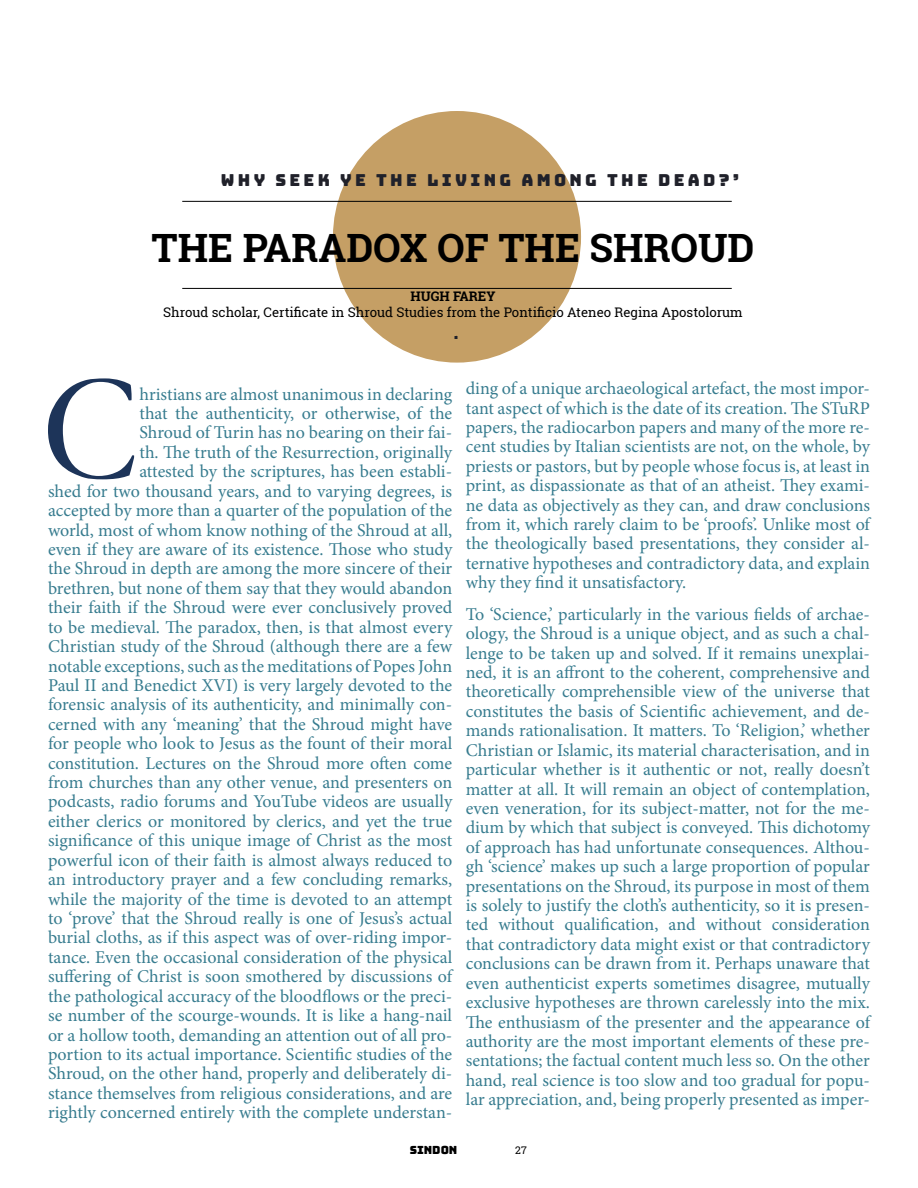
<style>
.page{position:relative;width:918px;height:1188px;background:#fff}
.page>*{position:absolute;margin:0;border:0;box-sizing:border-box;transform-origin:0 0}
.t1{font:154.5px "Garamond";color:#1d3459}
.t2{font:700 39px "Roboto Slab";color:#000}
.t3{font:18px/19.4px "Minion Pro";letter-spacing:-.005em;color:#377c8f;text-align:justify}
.t4{font:16.5px "Bungee";letter-spacing:.2em;color:#20212a}
.t5{font:13.2px "Roboto Slab";color:#000}
.t6{font:700 13.2px "Roboto Slab";color:#000}
.t7{font:11.25px "Bungee";color:#000}
.t8{font:10.5px "Roboto Slab";color:#000}
</style>
<div class="page">
<div style="left:333px;top:111px;width:248px;height:252px;background:#c59f65;border-radius:50%"></div>
<hr style="left:182px;top:288px;width:550px;height:1px;background:#000">
<hr style="left:182px;top:201px;width:550px;height:1px;background:#000">
<svg style="left:454px;top:336px;width:4px;height:3px"></svg>
<p class="t4" style="left:221px;top:171px;width:520px">WHY SEEK YE THE LIVING AMONG THE DEAD?’</p>
<h2 class="t2" style="left:152px;top:221px;width:604px">THE PARADOX OF THE SHROUD</h2>
<p class="t6" style="left:411px;top:287px;width:86px">HUGH FAREY</p>
<p class="t5" style="left:163px;top:303px;width:581px">Shroud scholar, Certificate in Shroud Studies from the Pontificio Ateneo Regina Apostolorum</p>
<h1 class="t1" style="left:41px;top:325px;width:100px">C</h1>
<p class="t3" style="left:48px;top:384px;width:406px;text-align:right">hristians are almost unanimous in declaring<br>that the authenticity, or otherwise, of the<br>Shroud of Turin has no bearing on their fai-<br>th. The truth of the Resurrection, originally<br>attested by the scriptures, has been establi-<br>shed for two thousand years, and to varying degrees, is accepted by more than a quarter of the population of the world, most of whom know nothing of the Shroud at all, even if they are aware of its existence. Those who study the Shroud in depth are among the more sincere of their brethren, but none of them say that they would abandon their faith if the Shroud were ever conclusively proved to be medieval. The paradox, then, is that almost every Christian study of the Shroud (although there are a few notable exceptions, such as the meditations of Popes John Paul II and Benedict XVI) is very largely devoted to the forensic analysis of its authenticity, and minimally con&shy;cerned with any ‘meaning’ that the Shroud might have for people who look to Jesus as the fount of their moral constitution. Lectures on the Shroud more often come from churches than any other venue, and presenters on podcasts, radio forums and YouTube videos are usually either clerics or monitored by clerics, and yet the true significance of this unique image of Christ as the most powerful icon of their faith is almost always reduced to an introductory prayer and a few concluding remarks, while the majority of the time is devoted to an attempt to ‘prove’ that the Shroud really is one of Jesus’s actual burial cloths, as if this aspect was of over-riding impor&shy;tance. Even the occasional consideration of the physical suffering of Christ is soon smothered by discussions of the pathological accuracy of the bloodflows or the preci&shy;se number of the scourge-wounds. It is like a hang-nail or a hollow tooth, demanding an attention out of all pro&shy;portion to its actual importance. Scientific studies of the Shroud, on the other hand, properly and deliberately di&shy;stance themselves from religious considerations, and are rightly concerned entirely with the complete understan-</p>
<p class="t3" style="left:466px;top:379px;width:406px">ding of a unique archaeological artefact, the most impor&shy;tant aspect of which is the date of its creation. The STuRP papers, the radiocarbon papers and many of the more re&shy;cent studies by Italian scientists are not, on the whole, by priests or pastors, but by people whose focus is, at least in print, as dispassionate as that of an atheist. They exami&shy;ne data as objectively as they can, and draw conclusions from it, which rarely claim to be ‘proofs’. Unlike most of the theologically based presentations, they consider al&shy;ternative hypotheses and contradictory data, and explain why they find it unsatisfactory.</p>
<p class="t3" style="left:466px;top:604px;width:406px">To ‘Science,’ particularly in the various fields of archae&shy;ology, the Shroud is a unique object, and as such a chal&shy;lenge to be taken up and solved. If it remains unexplai&shy;ned, it is an affront to the coherent, comprehensive and theoretically comprehensible view of the universe that constitutes the basis of Scientific achievement, and de&shy;mands rationalisation. It matters. To ‘Religion,’ whether Christian or Islamic, its material characterisation, and in particular whether is it authentic or not, really doesn’t matter at all. It will remain an object of contemplation, even veneration, for its subject-matter, not for the me&shy;dium by which that subject is conveyed. This dichotomy of approach has had unfortunate consequences. Althou&shy;gh ‘science’ makes up such a large proportion of popular presentations on the Shroud, its purpose in most of them is solely to justify the cloth’s authenticity, so it is presen&shy;ted without qualification, and without consideration that contradictory data might exist or that contradictory conclusions can be drawn from it. Perhaps unaware that even authenticist experts sometimes disagree, mutually exclusive hypotheses are thrown carelessly into the mix.<br>The enthusiasm of the presenter and the appearance of authority are the most important elements of these pre&shy;sentations; the factual content much less so. On the other hand, real science is too slow and too gradual for popu&shy;lar appreciation, and, being properly presented as imper-</p>
<p class="t7" style="left:410px;top:1144px;width:49px">SINDON</p>
<p class="t8" style="left:515px;top:1143px;width:13px">27</p>
</div>
